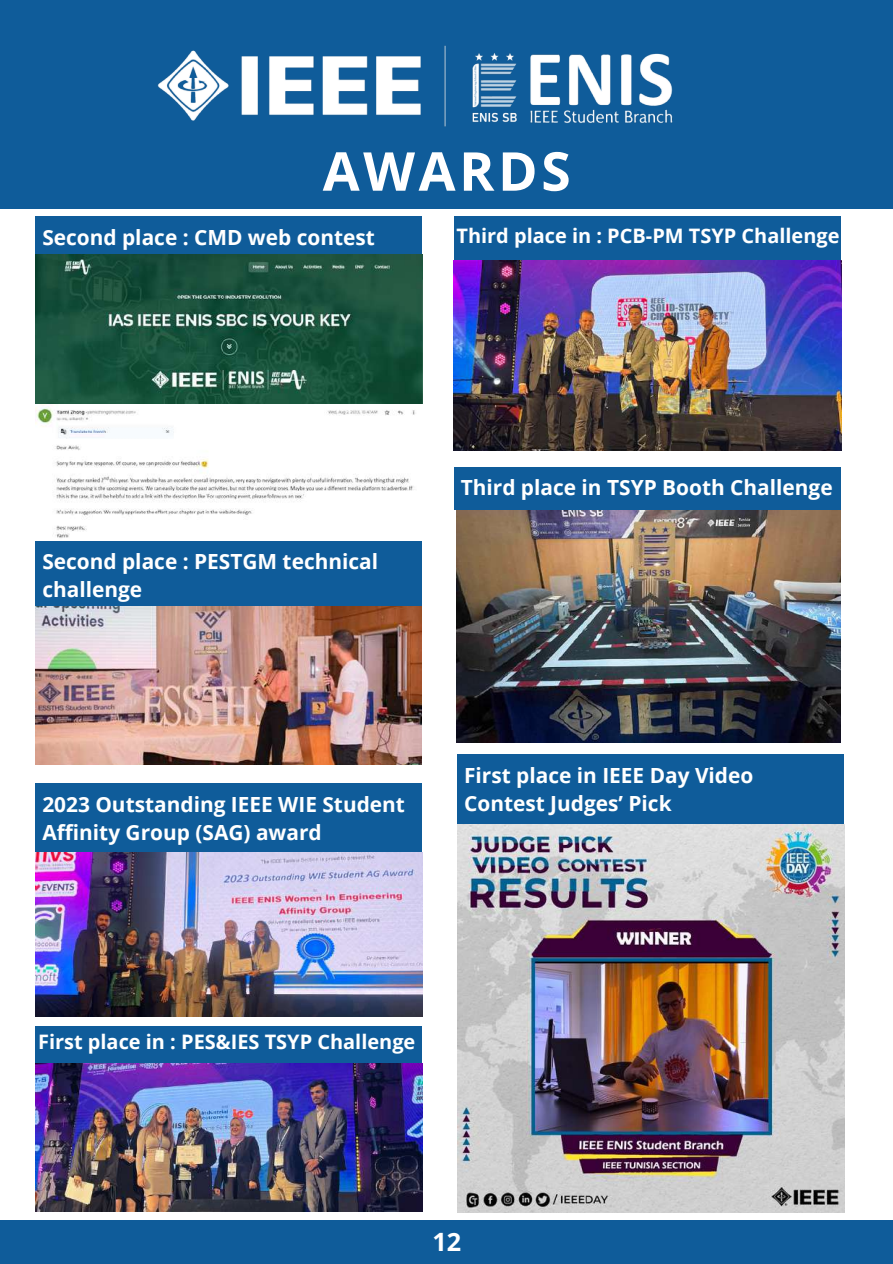
<style>
.page{position:relative;width:893px;height:1264px;background:#fff}
.page>*{position:absolute;margin:0;border:0;box-sizing:border-box;transform-origin:0 0}
.t1{font:700 53.55px "Open Sans";letter-spacing:.065em;color:#fff}
.t2{font:700 25.2px "Open Sans";color:#fff}
.t3{font:700 20.85px/28.2px "Open Sans";color:#fff}
.t4{font:700 19.95px "Open Sans";color:#fff}
</style>
<div class="page">
<div style="left:0;top:1220px;width:892px;height:43px;background:#0f5c9a"></div>
<div style="left:0;top:0;width:892px;height:209px;background:#0f5c9a"></div>
<img style="left:157px;top:45px;width:516px;height:82px">
<div style="left:36px;top:216px;width:386px;height:38px;background:#0f5c9a"></div>
<div style="left:36px;top:1026px;width:386px;height:38px;background:#0f5c9a"></div>
<div style="left:454px;top:216px;width:386px;height:44px;background:#0f5c9a"></div>
<div style="left:457px;top:754px;width:387px;height:70px;background:#0f5c9a"></div>
<div style="left:454px;top:466px;width:386px;height:43px;background:#0f5c9a"></div>
<div style="left:36px;top:540px;width:386px;height:70px;background:#0f5c9a"></div>
<div style="left:36px;top:783px;width:386px;height:69px;background:#0f5c9a"></div>
<img style="left:36px;top:606px;width:385px;height:158px">
<img style="left:36px;top:254px;width:387px;height:150px">
<img style="left:36px;top:404px;width:379px;height:134px">
<img style="left:36px;top:852px;width:387px;height:164px">
<img style="left:36px;top:1063px;width:387px;height:148px">
<img style="left:454px;top:261px;width:387px;height:190px">
<img style="left:456px;top:510px;width:384px;height:232px">
<img style="left:457px;top:825px;width:387px;height:387px">
<h1 class="t1" style="left:323px;top:133px;width:249px">AWARDS</h1>
<p class="t3" style="left:42px;top:223px;width:334px">Second place : CMD web contest</p>
<p class="t4" style="left:456px;top:222px;width:384px">Third place in : PCB-PM TSYP Challenge</p>
<p class="t3" style="left:42px;top:547px;width:337px">Second place : PESTGM technical challenge</p>
<p class="t3" style="left:460px;top:473px;width:373px">Third place in TSYP Booth Challenge</p>
<p class="t3" style="left:42px;top:789px;width:364px">2023 Outstanding IEEE WIE Student<br>Affinity Group (SAG) award</p>
<p class="t3" style="left:464px;top:760px;width:291px">First place in IEEE Day Video<br>Contest Judges’ Pick</p>
<p class="t4" style="left:38px;top:1027px;width:379px">First place in : PES&amp;IES TSYP Challenge</p>
<p class="t2" style="left:432px;top:1223px;width:30px">12</p>
</div>
